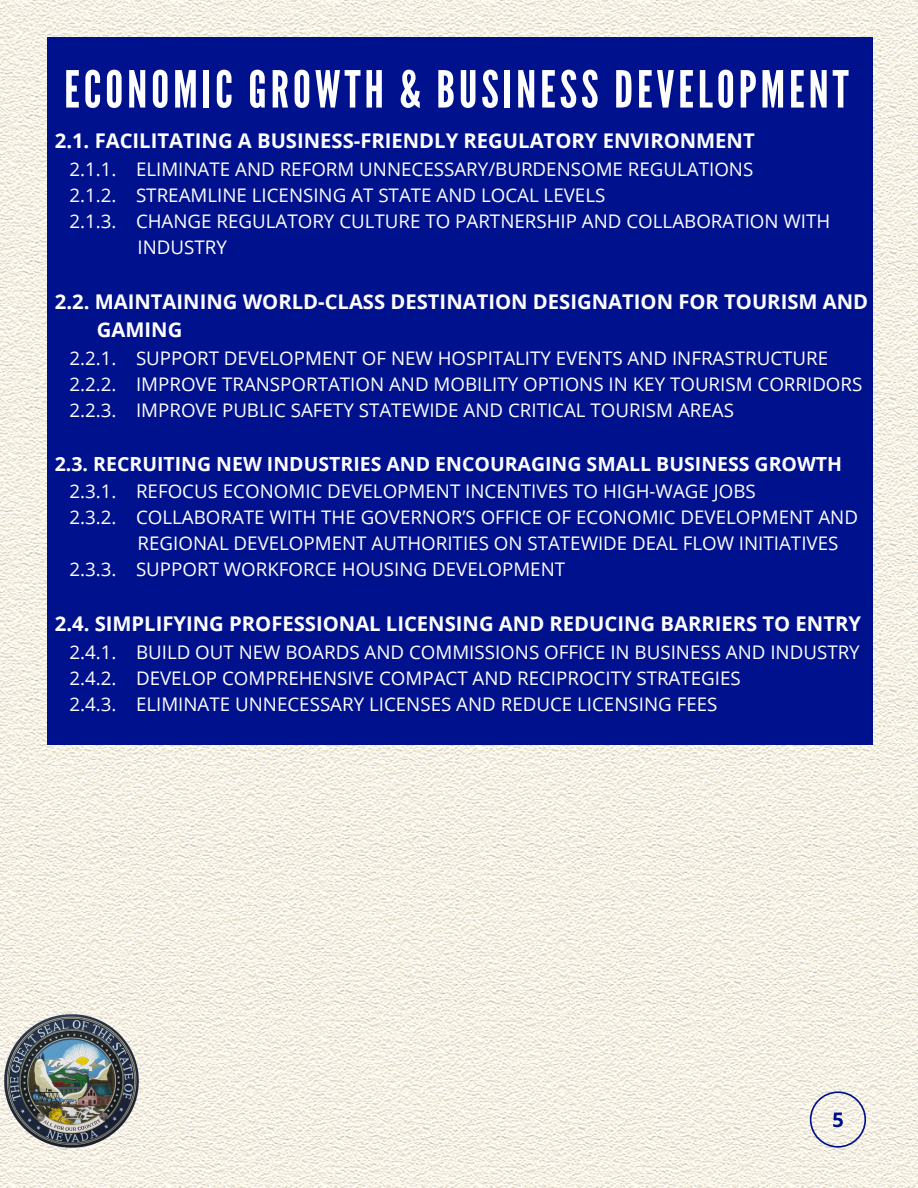
<style>
.page{position:relative;width:918px;height:1188px;background:#fff}
.page>*{position:absolute;margin:0;border:0;box-sizing:border-box;transform-origin:0 0}
.t1{font:51px "League Gothic";letter-spacing:.075em;color:#fff}
.t2{font:700 20.25px "Open Sans";color:#fff}
.t3{font:700 19.5px "Open Sans";color:#fff}
.t4{font:18.75px "Open Sans";color:#fff}
</style>
<div class="page">
<img style="left:0;top:0;width:918px;height:1188px">
<div style="left:47px;top:38px;width:825px;height:707px;background:#00118d"></div>
<img style="left:5px;top:1014px;width:133px;height:134px">
<svg style="left:810px;top:1091px;width:56px;height:57px"></svg>
<p class="t1" style="left:64px;top:60px;width:786px">ECONOMIC GROWTH &amp; BUSINESS DEVELOPMENT</p>
<p class="t2" style="left:55px;top:126px;width:702px">2.1. FACILITATING A BUSINESS-FRIENDLY REGULATORY ENVIRONMENT</p>
<p class="t4" style="left:69px;top:156px;width:685px">2.1.1. ELIMINATE AND REFORM UNNECESSARY/BURDENSOME REGULATIONS</p>
<p class="t4" style="left:69px;top:182px;width:537px">2.1.2. STREAMLINE LICENSING AT STATE AND LOCAL LEVELS</p>
<p class="t4" style="left:69px;top:208px;width:762px">2.1.3. CHANGE REGULATORY CULTURE TO PARTNERSHIP AND COLLABORATION WITH</p>
<p class="t4" style="left:138px;top:234px;width:91px">INDUSTRY</p>
<p class="t2" style="left:55px;top:287px;width:815px">2.2. MAINTAINING WORLD-CLASS DESTINATION DESIGNATION FOR TOURISM AND</p>
<p class="t2" style="left:97px;top:315px;width:87px">GAMING</p>
<p class="t4" style="left:69px;top:345px;width:760px">2.2.1. SUPPORT DEVELOPMENT OF NEW HOSPITALITY EVENTS AND INFRASTRUCTURE</p>
<p class="t4" style="left:69px;top:371px;width:795px">2.2.2. IMPROVE TRANSPORTATION AND MOBILITY OPTIONS IN KEY TOURISM CORRIDORS</p>
<p class="t4" style="left:69px;top:397px;width:666px">2.2.3. IMPROVE PUBLIC SAFETY STATEWIDE AND CRITICAL TOURISM AREAS</p>
<p class="t3" style="left:55px;top:450px;width:789px">2.3. RECRUITING NEW INDUSTRIES AND ENCOURAGING SMALL BUSINESS GROWTH</p>
<p class="t4" style="left:69px;top:478px;width:688px">2.3.1. REFOCUS ECONOMIC DEVELOPMENT INCENTIVES TO HIGH-WAGE JOBS</p>
<p class="t4" style="left:69px;top:504px;width:790px">2.3.2. COLLABORATE WITH THE GOVERNOR’S OFFICE OF ECONOMIC DEVELOPMENT AND</p>
<p class="t4" style="left:138px;top:530px;width:702px">REGIONAL DEVELOPMENT AUTHORITIES ON STATEWIDE DEAL FLOW INITIATIVES</p>
<p class="t4" style="left:69px;top:555px;width:497px">2.3.3. SUPPORT WORKFORCE HOUSING DEVELOPMENT</p>
<p class="t2" style="left:55px;top:609px;width:808px">2.4. SIMPLIFYING PROFESSIONAL LICENSING AND REDUCING BARRIERS TO ENTRY</p>
<p class="t4" style="left:69px;top:639px;width:792px">2.4.1. BUILD OUT NEW BOARDS AND COMMISSIONS OFFICE IN BUSINESS AND INDUSTRY</p>
<p class="t4" style="left:69px;top:665px;width:673px">2.4.2. DEVELOP COMPREHENSIVE COMPACT AND RECIPROCITY STRATEGIES</p>
<p class="t4" style="left:69px;top:690px;width:650px">2.4.3. ELIMINATE UNNECESSARY LICENSES AND REDUCE LICENSING FEES</p>
</div>
